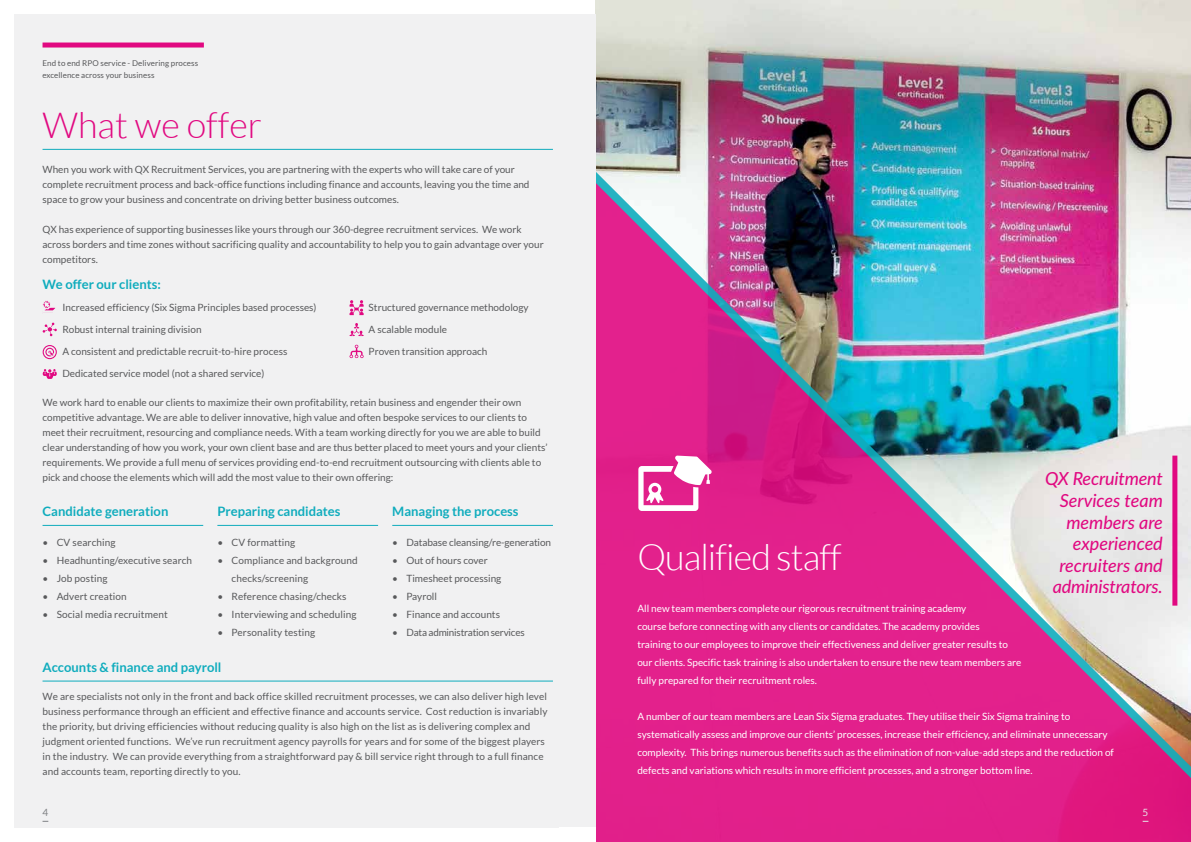
<style>
.page{position:relative;width:1191px;height:842px;background:#fff}
.page>*{position:absolute;margin:0;border:0;box-sizing:border-box;transform-origin:0 0}
.t1{font:300 36px "Lato";letter-spacing:-.025em;color:#fff}
.t2{font:300 36px "Lato";color:#e10981}
.t3{font:italic 500 18px/21.6px "Lato";color:#e10981;text-align:right}
.t4{font:700 13px "Lato";color:#0facbd}
.t5{font:10px/15px "Lato";color:#58595b}
.t6{font:10px/18px "Lato";color:#fff}
.t7{font:10px "Lato";letter-spacing:-.02em;color:#58595b}
.t8{font:10px "Lato";color:#808285}
.t9{font:10px "Lato";color:#e6e7e8}
.t10{font:8px/12px "Lato";letter-spacing:.01em;color:#58595b}
</style>
<div class="page">
<div style="left:14px;top:14px;width:1162px;height:814px;background:#f1f1f2"></div>
<div style="left:43px;top:43px;width:161px;height:5px;background:#e10981"></div>
<img style="left:595px;top:0;width:596px;height:152px">
<img style="left:595px;top:152px;width:596px;height:690px">
<hr style="left:43px;top:149px;width:510px;height:1px;background:#0facbd">
<hr style="left:43px;top:525px;width:160px;height:1px;background:#0facbd">
<hr style="left:43px;top:680px;width:510px;height:1px;background:#0facbd">
<hr style="left:217px;top:525px;width:161px;height:1px;background:#0facbd">
<hr style="left:392px;top:525px;width:161px;height:1px;background:#0facbd">
<svg style="left:349px;top:345px;width:15px;height:13px"></svg>
<svg style="left:43px;top:323px;width:14px;height:13px"></svg>
<svg style="left:638px;top:456px;width:74px;height:55px"></svg>
<svg style="left:42px;top:300px;width:14px;height:13px"></svg>
<svg style="left:349px;top:300px;width:15px;height:15px"></svg>
<svg style="left:349px;top:323px;width:15px;height:13px"></svg>
<svg style="left:43px;top:345px;width:14px;height:14px"></svg>
<svg style="left:43px;top:369px;width:14px;height:10px"></svg>
<div style="left:1172px;top:456px;width:5px;height:150px;background:#e10981"></div>
<p class="t10" style="left:43px;top:57px;width:157px">End to end RPO service - Delivering process excellence across your business</p>
<h1 class="t2" style="left:43px;top:106px;width:221px">What we offer</h1>
<p class="t5" style="left:43px;top:162px;width:488px">When you work with QX Recruitment Services, you are partnering with the experts who will take care of your complete recruitment process and back-office functions including finance and accounts, leaving you the time and space to grow your business and concentrate on driving better business outcomes.</p>
<p class="t5" style="left:43px;top:222px;width:503px">QX has experience of supporting businesses like yours through our 360-degree recruitment services. We work across borders and time zones without sacrificing quality and accountability to help you to gain advantage over your competitors.</p>
<h3 class="t4" style="left:43px;top:277px;width:120px">We offer our clients:</h3>
<p class="t5" style="left:62px;top:300px;width:256px">Increased efficiency (Six Sigma Principles based processes)</p>
<p class="t5" style="left:368px;top:300px;width:161px">Structured governance methodology</p>
<p class="t5" style="left:62px;top:322px;width:141px">Robust internal training division</p>
<p class="t5" style="left:368px;top:322px;width:80px">A scalable module</p>
<p class="t5" style="left:62px;top:344px;width:226px">A consistent and predictable recruit-to-hire process</p>
<p class="t5" style="left:368px;top:344px;width:120px">Proven transition approach</p>
<p class="t5" style="left:62px;top:366px;width:203px">Dedicated service model (not a shared service)</p>
<p class="t5" style="left:43px;top:395px;width:506px">We work hard to enable our clients to maximize their own profitability, retain business and engender their own competitive advantage. We are able to deliver innovative, high value and often bespoke services to our clients to meet their recruitment, resourcing and compliance needs. With a team working directly for you we are able to build clear understanding of how you work, your own client base and are thus better placed to meet yours and your clients’ requirements. We provide a full menu of services providing end-to-end recruitment outsourcing with clients able to pick and choose the elements which will add the most value to their own offering:</p>
<h3 class="t4" style="left:43px;top:504px;width:127px">Candidate generation</h3>
<p class="t5" style="left:43px;top:535px;width:74px">• CV searching</p>
<p class="t5" style="left:43px;top:553px;width:151px">• Headhunting/executive search</p>
<p class="t5" style="left:43px;top:571px;width:67px">• Job posting</p>
<p class="t5" style="left:43px;top:589px;width:86px">• Advert creation</p>
<p class="t5" style="left:43px;top:607px;width:127px">• Social media recruitment</p>
<h3 class="t4" style="left:217px;top:504px;width:125px">Preparing candidates</h3>
<p class="t5" style="left:217px;top:535px;width:79px">• CV formatting</p>
<p class="t5" style="left:231px;top:551px;width:128px;line-height:18px;text-indent:-14px">• Compliance and background checks/screening</p>
<p class="t5" style="left:217px;top:589px;width:131px">• Reference chasing/checks</p>
<p class="t5" style="left:217px;top:607px;width:141px">• Interviewing and scheduling</p>
<p class="t5" style="left:217px;top:625px;width:99px">• Personality testing</p>
<h3 class="t4" style="left:392px;top:504px;width:128px">Managing the process</h3>
<p class="t5" style="left:392px;top:535px;width:160px">• Database cleansing/re-generation</p>
<p class="t5" style="left:392px;top:553px;width:97px">• Out of hours cover</p>
<p class="t5" style="left:392px;top:571px;width:111px">• Timesheet processing</p>
<p class="t5" style="left:392px;top:589px;width:46px">• Payroll</p>
<p class="t5" style="left:392px;top:607px;width:109px">• Finance and accounts</p>
<p class="t7" style="left:392px;top:627px;width:134px">• Data administration services</p>
<h3 class="t4" style="left:43px;top:660px;width:180px">Accounts &amp; finance and payroll</h3>
<p class="t5" style="left:43px;top:689px;width:506px">We are specialists not only in the front and back office skilled recruitment processes, we can also deliver high level business performance through an efficient and effective finance and accounts service. Cost reduction is invariably the priority, but driving efficiencies without reducing quality is also high on the list as is delivering complex and judgment oriented functions. We’ve run recruitment agency payrolls for years and for some of the biggest players in the industry. We can provide everything from a straightforward pay &amp; bill service right through to a full finance and accounts team, reporting directly to you.</p>
<p class="t8" style="left:43px;top:807px;width:7px">4</p>
<h1 class="t1" style="left:637px;top:538px;width:206px">Qualified staff</h1>
<h2 class="t3" style="left:1045px;top:467px;width:119px">QX Recruitment<br>Services team members are experienced recruiters and administrators.</h2>
<p class="t6" style="left:637px;top:599px;width:385px">All new team members complete our rigorous recruitment training academy<br>course before connecting with any clients or candidates. The academy provides<br>training to our employees to improve their effectiveness and deliver greater results to our clients. Specific task training is also undertaken to ensure the new team members are fully prepared for their recruitment roles.</p>
<p class="t6" style="left:637px;top:707px;width:478px">A number of our team members are Lean Six Sigma graduates. They utilise their Six Sigma training to systematically assess and improve our clients’ processes, increase their efficiency, and eliminate unnecessary complexity. This brings numerous benefits such as the elimination of non-value-add steps and the reduction of defects and variations which results in more efficient processes, and a stronger bottom line.</p>
<p class="t9" style="left:1142px;top:807px;width:7px">5</p>
</div>
